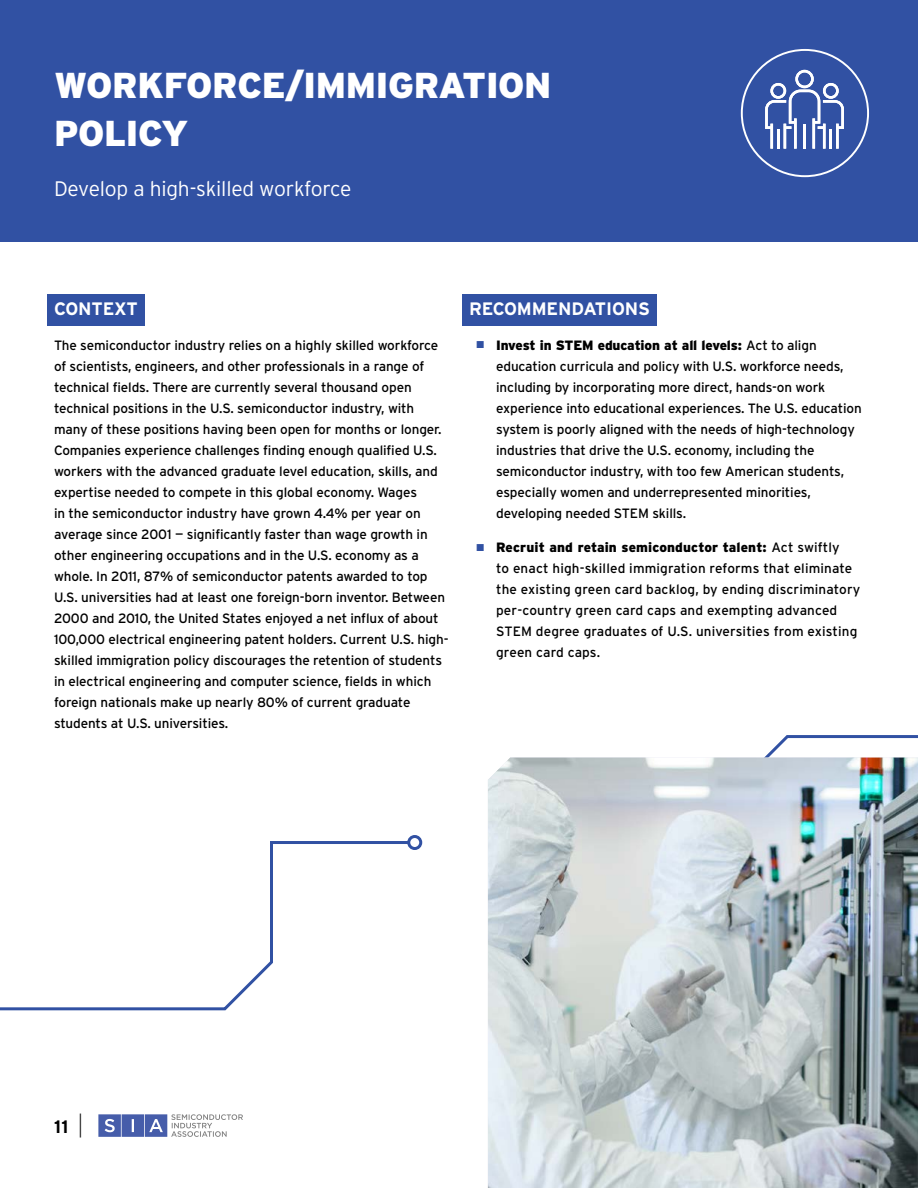
<style>
.page{position:relative;width:918px;height:1188px;background:#fff}
.page>*{position:absolute;margin:0;border:0;box-sizing:border-box;transform-origin:0 0}
.t1{font:900 36px/48px "Interstate";letter-spacing:-.01em;color:#fff}
.t2{font:300 21px "Interstate";letter-spacing:-.01em;color:#fff}
.t3{font:700 18px "Interstate";letter-spacing:-.01em;color:#fff}
.t4{font:700 18px "Interstate";color:#000}
.t5{font:13.5px/21px "Interstate";letter-spacing:-.01em;color:#000}
.t6{font:13.5px/21px "Interstate";letter-spacing:.01em;color:#000}
.s1{font-family:"Arial";font-size:15px;color:#3151a3}
.s2{font-weight:900}
.s3{font-weight:300;font-size:24.3px}
</style>
<div class="page">
<svg style="left:98px;top:1114px;width:145px;height:23px"></svg>
<div style="left:0;top:0;width:918px;height:241px;background:#3151a3"></div>
<div style="left:47px;top:294px;width:98px;height:32px;background:#3151a3"></div>
<div style="left:462px;top:294px;width:195px;height:32px;background:#3151a3"></div>
<svg style="left:735px;top:735px;width:183px;height:23px"></svg>
<svg style="left:0;top:841px;width:412px;height:170px"></svg>
<div style="left:407px;top:835px;width:15px;height:15px;border:3px solid #3151a3;border-radius:50%"></div>
<svg style="left:765px;top:70px;width:79px;height:79px"></svg>
<hr style="left:777px;top:129px;width:3px;height:20px;background:#fff">
<img style="left:488px;top:758px;width:430px;height:430px">
<h1 class="t1" style="left:54px;top:61px;width:499px">WORKFORCE/IMMIGRATION<br>POLICY</h1>
<h2 class="t2" style="left:54px;top:177px;width:299px">Develop a high-skilled workforce</h2>
<h3 class="t3" style="left:54px;top:299px;width:85px">CONTEXT</h3>
<p class="t5" style="left:54px;top:335px;width:396px">The semiconductor industry relies on a highly skilled workforce of scientists, engineers, and other professionals in a range of technical fields. There are currently several thousand open technical positions in the U.S. semiconductor industry, with many of these positions having been open for months or longer.<br>Companies experience challenges finding enough qualified U.S. workers with the advanced graduate level education, skills, and expertise needed to compete in this global economy. Wages<br>in the semiconductor industry have grown 4.4% per year on average since 2001 — significantly faster than wage growth in other engineering occupations and in the U.S. economy as a whole. In 2011, 87% of semiconductor patents awarded to top U.S. universities had at least one foreign-born inventor. Between 2000 and 2010, the United States enjoyed a net influx of about 100,000 electrical engineering patent holders. Current U.S. high&shy;skilled immigration policy discourages the retention of students in electrical engineering and computer science, fields in which foreign nationals make up nearly 80% of current graduate students at U.S. universities.</p>
<h3 class="t3" style="left:469px;top:299px;width:182px">RECOMMENDATIONS</h3>
<p class="t5" style="left:496px;top:335px;width:367px;text-indent:-20px"><span class="s1">■</span> <span class="s2">Invest in STEM education at all levels:</span> Act to align education curricula and policy with U.S. workforce needs, including by incorporating more direct, hands-on work experience into educational experiences. The U.S. education system is poorly aligned with the needs of high-technology industries that drive the U.S. economy, including the semiconductor industry, with too few American students, especially women and underrepresented minorities, developing needed STEM skills.</p>
<p class="t6" style="left:496px;top:537px;width:366px;text-indent:-20px"><span class="s1">■</span> <span class="s2">Recruit and retain semiconductor talent:</span> Act swiftly<br>to enact high-skilled immigration reforms that eliminate the existing green card backlog, by ending discriminatory per-country green card caps and exempting advanced STEM degree graduates of U.S. universities from existing green card caps.</p>
<h3 class="t4" style="left:54px;top:1116px;width:30px">11 <span class="s3">|</span></h3>
</div>
